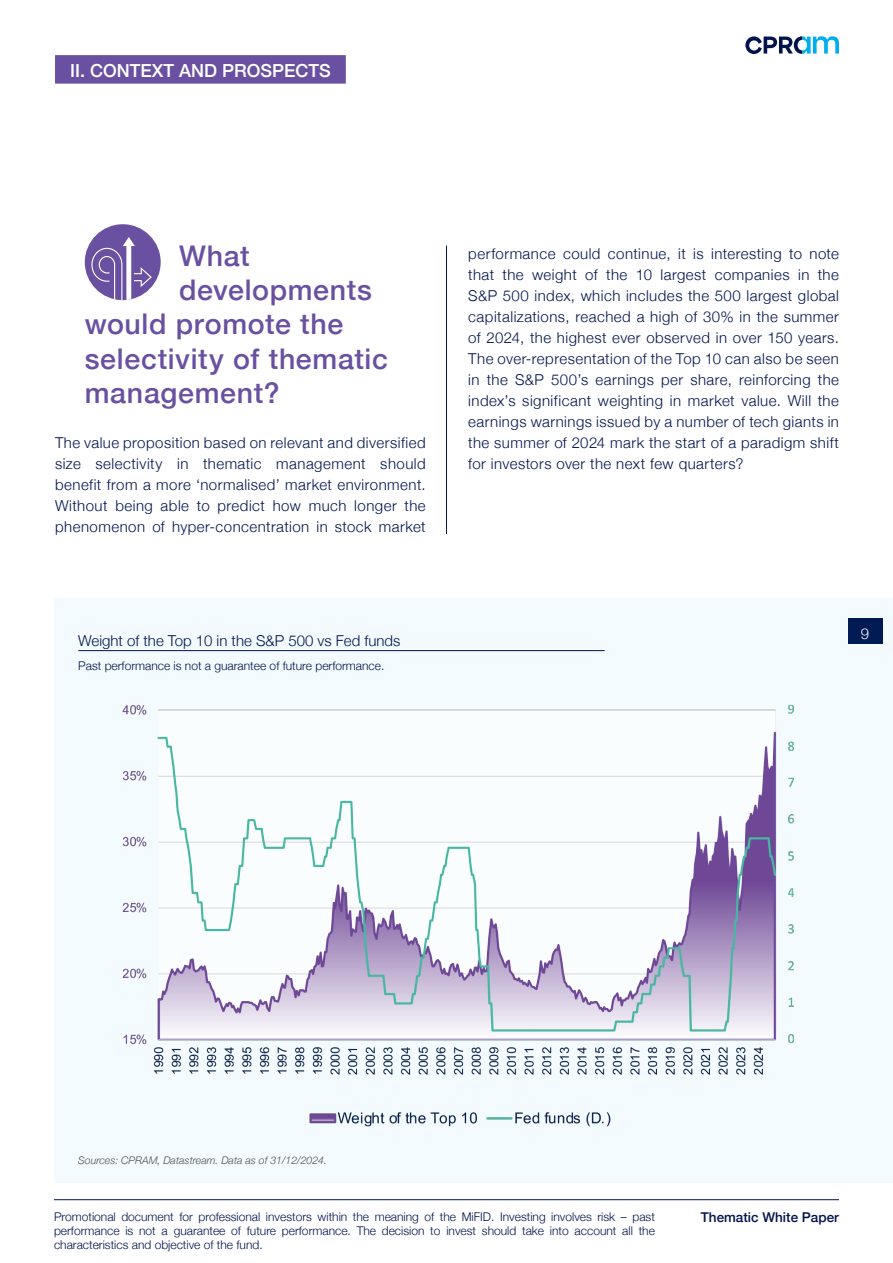
<style>
.page{position:relative;width:893px;height:1263px;background:#fff}
.page>*{position:absolute;margin:0;border:0;box-sizing:border-box;transform-origin:0 0}
.titre_H2{font:500 28.5px "Helvetica Neue";letter-spacing:.025em;color:#6a50a1}
.rubrique{font:500 18px "Helvetica Neue";color:#fff}
.titre_H2-2{font:300 15px/21px "Helvetica Neue";letter-spacing:.035em;color:#00134d;text-align:justify}
.titre_graphe{font:300 15px "Helvetica Neue";color:#00134d}
.t1{font:300 15px "Helvetica Neue";color:#fff}
.t2{font:500 13.5px "Helvetica Neue";color:#00134d}
.t3{font:300 12px/14.4px "Helvetica Neue";color:#00134d;text-align:justify}
.courant{font:italic 300 10.5px "Helvetica Neue";color:#4e4f50}
</style>
<div class="page">
<hr style="left:54px;top:1199px;width:785px;height:1px;background:#00134d">
<svg style="left:745px;top:36px;width:94px;height:18px"></svg>
<div style="left:85px;top:224px;width:76px;height:76px;background:#6a50a1;border-radius:50%"></div>
<svg style="left:91px;top:237px;width:62px;height:63px"></svg>
<div style="left:55px;top:55px;width:291px;height:29px;background:#6a50a1"></div>
<hr style="left:446px;top:246px;width:1px;height:288px;background:#00134d">
<div style="left:54px;top:598px;width:839px;height:584px;background:#f3fbfe"></div>
<hr style="left:78px;top:650px;width:527px;height:1px;background:#00134d">
<img style="left:122px;top:704px;width:672px;height:423px">
<p class="rubrique" style="left:70px;top:56px;width:262px">II. CONTEXT AND PROSPECTS</p>
<p class="titre_H2" style="left:179px;top:233px;width:72px">What</p>
<p class="titre_H2" style="left:179px;top:267px;width:194px">developments</p>
<p class="titre_H2" style="left:85px;top:301px;width:260px">would promote the</p>
<p class="titre_H2" style="left:85px;top:335px;width:305px">selectivity of thematic</p>
<p class="titre_H2" style="left:85px;top:370px;width:196px">management?</p>
<p class="titre_H2-2" style="left:55px;top:431px;width:372px">The value proposition based on relevant and diversified size selectivity in thematic management should benefit from a more ‘normalised’ market environment.<br>Without being able to predict how much longer the phenomenon of hyper-concentration in stock market</p>
<p class="titre_graphe" style="left:78px;top:628px;width:324px">Weight of the Top 10 in the S&amp;P 500 vs Fed funds</p>
<p class="t3" style="left:78px;top:657px;width:308px">Past performance is not a guarantee of future performance.</p>
<p class="titre_H2-2" style="left:468px;top:242px;width:372px">performance could continue, it is interesting to note that the weight of the 10 largest companies in the S&amp;P 500 index, which includes the 500 largest global capitalizations, reached a high of 30% in the summer of 2024, the highest ever observed in over 150 years.<br>The over-representation of the Top 10 can also be seen in the S&amp;P 500’s earnings per share, reinforcing the index’s significant weighting in market value. Will the earnings warnings issued by a number of tech giants in the summer of 2024 mark the start of a paradigm shift for investors over the next few quarters?</p>
<p class="t1" style="left:861px;top:621px;width:10px">9</p>
<p class="courant" style="left:78px;top:1152px;width:250px">Sources: CPRAM, Datastream. Data as of 31/12/2024.</p>
<p class="t3" style="left:54px;top:1208px;width:602px">Promotional document for professional investors within the meaning of the MiFID. Investing involves risk – past performance is not a guarantee of future performance. The decision to invest should take into account all the characteristics and objective of the fund.</p>
<p class="t2" style="left:701px;top:1206px;width:140px">Thematic White Paper</p>
</div>
